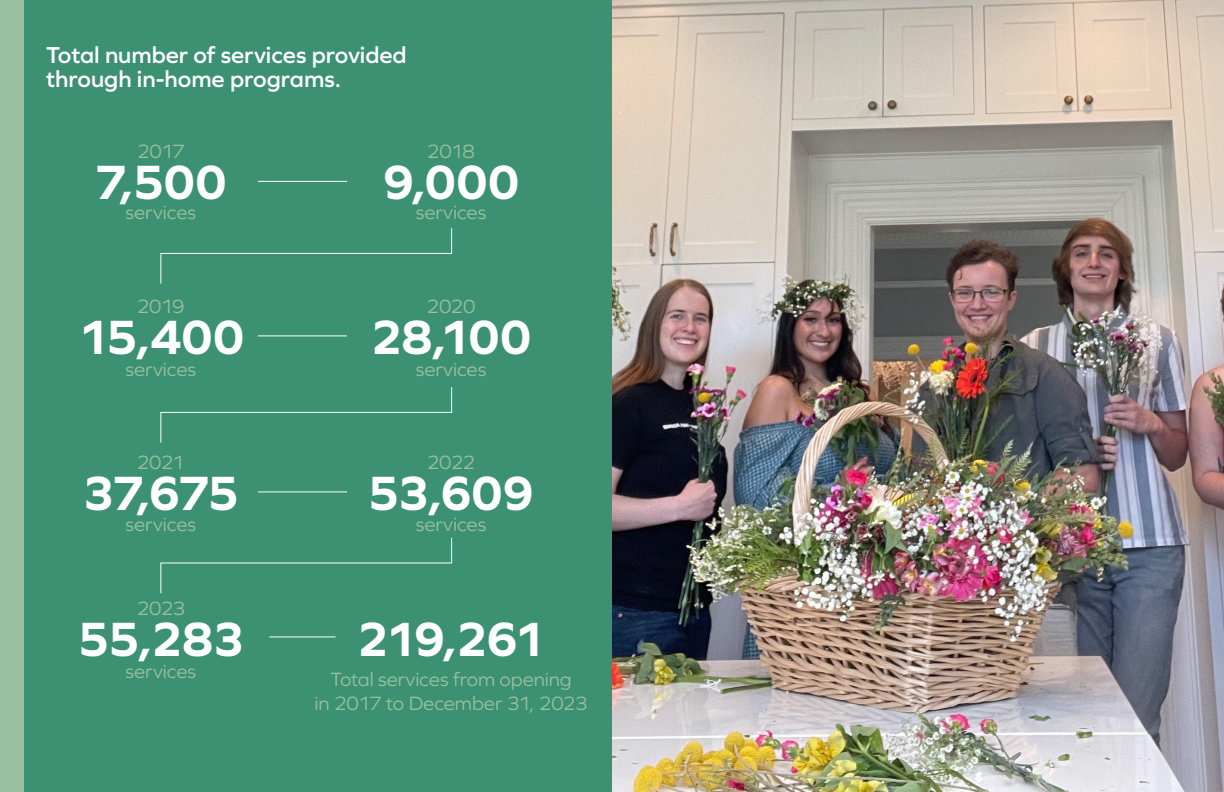
<style>
.page{position:relative;width:1224px;height:792px;background:#fff}
.page>*{position:absolute;margin:0;border:0;box-sizing:border-box;transform-origin:0 0}
.t1{font:700 50px "Graphie";letter-spacing:-.04em;color:#fff}
.t2{font:600 24px/24px "Graphie";letter-spacing:-.005em;color:#fff}
.t3{font:20px/24px "Graphie";letter-spacing:-.005em;color:#99c1a0;text-align:center}
</style>
<div class="page">
<div style="left:0;top:0;width:612px;height:792px;background:#3c9172"></div>
<img style="left:612px;top:0;width:612px;height:792px">
<hr style="left:258px;top:335px;width:89px;height:1px;background:#fff">
<hr style="left:269px;top:636px;width:67px;height:1px;background:#fff">
<hr style="left:258px;top:491px;width:89px;height:1px;background:#fff">
<hr style="left:258px;top:181px;width:89px;height:1px;background:#fff">
<div style="left:0;top:0;width:23px;height:792px;background:#99c1a0"></div>
<svg style="left:160px;top:228px;width:293px;height:56px"></svg>
<svg style="left:160px;top:387px;width:293px;height:56px"></svg>
<svg style="left:160px;top:537px;width:293px;height:57px"></svg>
<p class="t2" style="left:46px;top:42px;width:362px">Total number of services provided through in-home programs.</p>
<p class="t3" style="left:137px;top:138px;width:49px">2017</p>
<p class="t3" style="left:427px;top:138px;width:50px">2018</p>
<h1 class="t1" style="left:382px;top:153px;width:139px">9,000</h1>
<h1 class="t1" style="left:95px;top:153px;width:134px">7,500</h1>
<p class="t3" style="left:126px;top:200px;width:72px">services</p>
<p class="t3" style="left:416px;top:200px;width:72px">services</p>
<p class="t3" style="left:137px;top:294px;width:50px">2019</p>
<h1 class="t1" style="left:77px;top:308px;width:170px">15,400</h1>
<p class="t3" style="left:427px;top:294px;width:51px">2020</p>
<h1 class="t1" style="left:370px;top:308px;width:163px">28,100</h1>
<p class="t3" style="left:126px;top:357px;width:72px">services</p>
<p class="t3" style="left:416px;top:357px;width:72px">services</p>
<p class="t3" style="left:137px;top:450px;width:50px">2021</p>
<h1 class="t1" style="left:82px;top:464px;width:159px">37,675</h1>
<p class="t3" style="left:427px;top:450px;width:50px">2022</p>
<h1 class="t1" style="left:368px;top:464px;width:169px">53,609</h1>
<p class="t3" style="left:126px;top:512px;width:72px">services</p>
<p class="t3" style="left:416px;top:512px;width:72px">services</p>
<p class="t3" style="left:137px;top:596px;width:50px">2023</p>
<h1 class="t1" style="left:78px;top:610px;width:169px">55,283</h1>
<h1 class="t1" style="left:357px;top:610px;width:190px">219,261</h1>
<p class="t3" style="left:126px;top:659px;width:72px">services</p>
<p class="t3" style="left:315px;top:667px;width:275px">Total services from opening<br>in 2017 to December 31, 2023</p>
</div>
